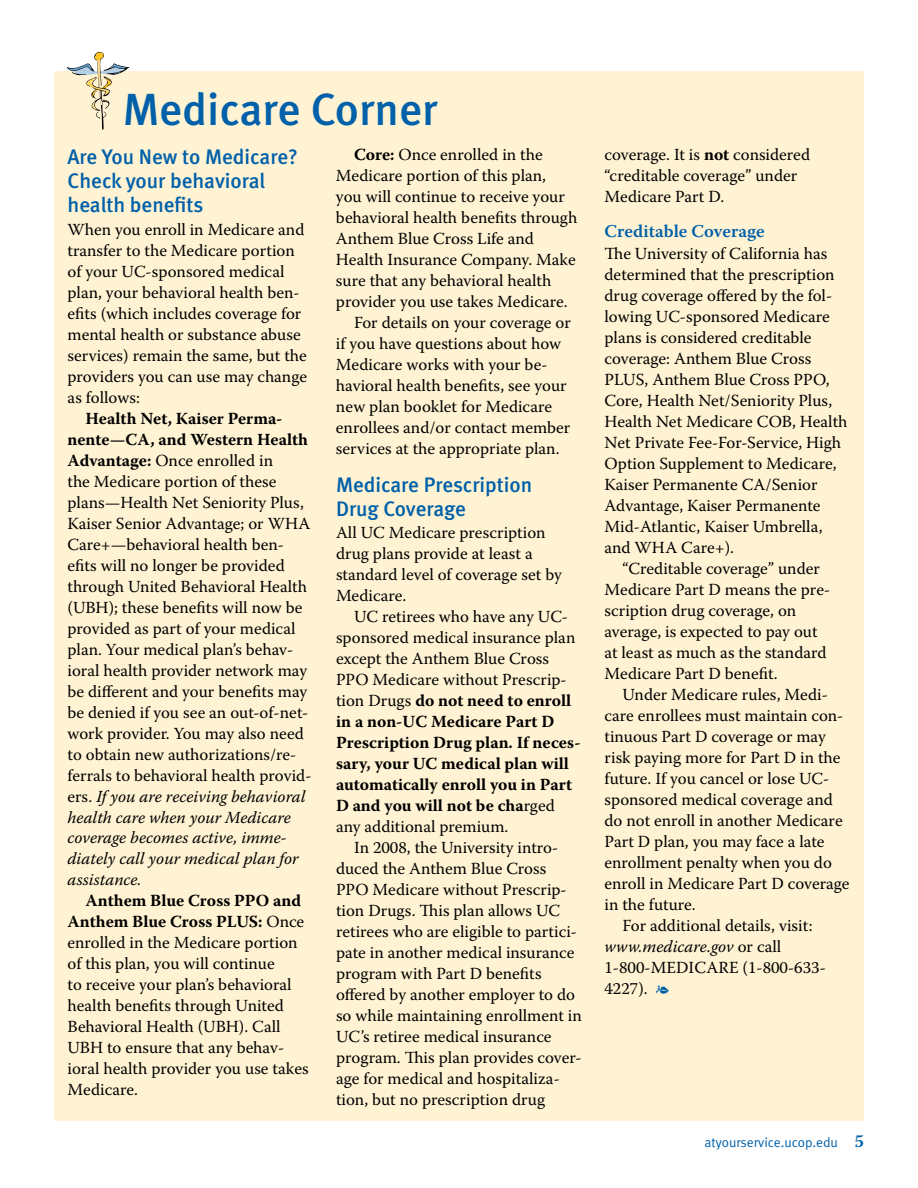
<style>
.page{position:relative;width:918px;height:1188px;background:#fff}
.page>*{position:absolute;margin:0;border:0;box-sizing:border-box;transform-origin:0 0}
.t1{font:45px "Meta Medium LF";color:#0060a9}
.t2{font:21px/24px "Meta Medium LF";color:#0060a9}
.t3{font:600 18px "Warnock Pro";color:#0060a9}
.t4{font:16.8px/21px "Warnock Pro";color:#000}
.t5{font:700 16.8px/21px "Warnock Pro";color:#000}
.t6{font:italic 16.8px "Warnock Pro";color:#000}
.t7{font:13.5px "Meta Normal LF";color:#0060a9}
.s1{font-weight:700}
.s2{font-style:italic}
.s3{font-weight:400}
.s4{font-style:normal}
.s5{color:#0060a9}
.s6{font-family:"Warnock Pro";font-weight:600;font-size:18px}
</style>
<div class="page">
<div style="left:54px;top:71px;width:810px;height:1049px;background:#fff3d3"></div>
<svg style="left:67px;top:52px;width:62px;height:78px"></svg>
<h1 class="t1" style="left:123px;top:83px;width:316px">Medicare Corner</h1>
<p class="t2" style="left:68px;top:145px;width:232px">Are You New to Medicare?<br>Check your behavioral health benefits</p>
<p class="t4" style="left:68px;top:218px;width:241px">When you enroll in Medicare and transfer to the Medicare portion of your UC-sponsored medical plan, your behavioral health ben&shy;efits (which includes coverage for mental health or substance abuse services) remain the same, but the providers you can use may change as follows:</p>
<p class="t4" style="left:68px;top:407px;width:246px;text-indent:18px"><span class="s1">Health Net, Kaiser Perma&shy;nente—CA, and Western Health<br>Advantage:</span> Once enrolled in<br>the Medicare portion of these plans—Health Net Seniority Plus,<br>Kaiser Senior Advantage; or WHA<br>Care+—behavioral health ben&shy;efits will no longer be provided through United Behavioral Health (UBH); these benefits will now be provided as part of your medical plan. Your medical plan’s behav&shy;ioral health provider network may be different and your benefits may be denied if you see an out-of-net&shy;work provider. You may also need to obtain new authorizations/re&shy;ferrals to behavioral health provid&shy;ers. <span class="s2">If you are receiving behavioral health care when your Medicare coverage becomes active, imme&shy;diately call your medical plan for assistance.</span></p>
<p class="t4" style="left:68px;top:890px;width:243px;text-indent:18px"><span class="s1">Anthem Blue Cross PPO and<br>Anthem Blue Cross PLUS:</span> Once enrolled in the Medicare portion of this plan, you will continue<br>to receive your plan’s behavioral health benefits through United<br>Behavioral Health (UBH). Call<br>UBH to ensure that any behav&shy;ioral health provider you use takes<br>Medicare.</p>
<p class="t4" style="left:354px;top:144px;width:190px"><span class="s1">Core:</span> Once enrolled in the</p>
<p class="t4" style="left:336px;top:165px;width:212px">Medicare portion of this plan,</p>
<p class="t4" style="left:336px;top:186px;width:230px">you will continue to receive your</p>
<p class="t4" style="left:336px;top:207px;width:243px">behavioral health benefits through</p>
<p class="t4" style="left:336px;top:228px;width:200px">Anthem Blue Cross Life and</p>
<p class="t4" style="left:336px;top:249px;width:241px">Health Insurance Company. Make</p>
<p class="t4" style="left:336px;top:269px;width:217px">sure that any behavioral health</p>
<p class="t4" style="left:336px;top:290px;width:233px">provider you use takes Medicare.</p>
<p class="t4" style="left:354px;top:311px;width:218px">For details on your coverage or</p>
<p class="t4" style="left:336px;top:332px;width:227px">if you have questions about how</p>
<p class="t4" style="left:336px;top:353px;width:213px">Medicare works with your be-</p>
<p class="t4" style="left:336px;top:374px;width:232px">havioral health benefits, see your</p>
<p class="t4" style="left:336px;top:395px;width:218px">new plan booklet for Medicare</p>
<p class="t4" style="left:336px;top:416px;width:236px">enrollees and/or contact member</p>
<p class="t4" style="left:336px;top:437px;width:225px">services at the appropriate plan.</p>
<p class="t2" style="left:336px;top:472px;width:198px">Medicare Prescription<br>Drug Coverage</p>
<p class="t4" style="left:336px;top:522px;width:227px">All UC Medicare prescription drug plans provide at least a standard level of coverage set by<br>Medicare.</p>
<p class="t5" style="left:336px;top:606px;width:246px;text-indent:18px"><span class="s3">UC retirees who have any UC&shy;sponsored medical insurance plan except the Anthem Blue Cross<br>PPO Medicare without Prescrip&shy;tion Drugs</span> do not need to enroll in a non-UC Medicare Part D<br>Prescription Drug plan. If neces&shy;sary, your UC medical plan will automatically enroll you in Part<br>D and you will not be cha<span class="s3">rged any additional premium.</span></p>
<p class="t4" style="left:336px;top:837px;width:247px;text-indent:18px">In 2008, the University intro&shy;duced the Anthem Blue Cross<br>PPO Medicare without Prescrip&shy;tion Drugs. This plan allows UC retirees who are eligible to partici&shy;pate in another medical insurance program with Part D benefits offered by another employer to do so while maintaining enrollment in<br>UC’s retiree medical insurance program. This plan provides cover&shy;age for medical and hospitaliza&shy;tion, but no prescription drug</p>
<p class="t4" style="left:604px;top:144px;width:207px">coverage. It is <span class="s1">not</span> considered “creditable coverage” under<br>Medicare Part D.</p>
<p class="t3" style="left:604px;top:220px;width:162px">Creditable Coverage</p>
<p class="t4" style="left:604px;top:243px;width:224px">The University of California has</p>
<p class="t4" style="left:604px;top:264px;width:232px">determined that the prescription</p>
<p class="t4" style="left:604px;top:285px;width:229px">drug coverage offered by the fol-</p>
<p class="t4" style="left:604px;top:306px;width:227px">lowing UC-sponsored Medicare</p>
<p class="t4" style="left:604px;top:327px;width:209px">plans is considered creditable</p>
<p class="t4" style="left:604px;top:348px;width:208px">coverage: Anthem Blue Cross</p>
<p class="t4" style="left:604px;top:369px;width:227px">PLUS, Anthem Blue Cross PPO,</p>
<p class="t4" style="left:604px;top:390px;width:229px">Core, Health Net/Seniority Plus,</p>
<p class="t4" style="left:604px;top:411px;width:245px">Health Net Medicare COB, Health</p>
<p class="t4" style="left:604px;top:432px;width:238px">Net Private Fee-For-Service, High</p>
<p class="t4" style="left:604px;top:453px;width:234px">Option Supplement to Medicare,</p>
<p class="t4" style="left:604px;top:474px;width:215px">Kaiser Permanente CA/Senior</p>
<p class="t4" style="left:604px;top:495px;width:217px">Advantage, Kaiser Permanente</p>
<p class="t4" style="left:604px;top:516px;width:220px">Mid-Atlantic, Kaiser Umbrella,</p>
<p class="t4" style="left:604px;top:537px;width:131px">and WHA Care+).</p>
<p class="t4" style="left:623px;top:558px;width:199px">“Creditable coverage” under</p>
<p class="t4" style="left:604px;top:579px;width:227px">Medicare Part D means the pre-</p>
<p class="t4" style="left:604px;top:600px;width:193px">scription drug coverage, on</p>
<p class="t4" style="left:604px;top:621px;width:215px">average, is expected to pay out</p>
<p class="t4" style="left:604px;top:642px;width:224px">at least as much as the standard</p>
<p class="t4" style="left:604px;top:663px;width:175px">Medicare Part D benefit.</p>
<p class="t4" style="left:623px;top:684px;width:207px">Under Medicare rules, Medi-</p>
<p class="t4" style="left:604px;top:705px;width:240px">care enrollees must maintain con-</p>
<p class="t4" style="left:604px;top:726px;width:223px">tinuous Part D coverage or may</p>
<p class="t4" style="left:604px;top:747px;width:237px">risk paying more for Part D in the</p>
<p class="t4" style="left:604px;top:768px;width:226px">future. If you cancel or lose UC-</p>
<p class="t4" style="left:604px;top:789px;width:230px">sponsored medical coverage and</p>
<p class="t4" style="left:604px;top:810px;width:240px">do not enroll in another Medicare</p>
<p class="t4" style="left:604px;top:831px;width:222px">Part D plan, you may face a late</p>
<p class="t4" style="left:604px;top:852px;width:229px">enrollment penalty when you do</p>
<p class="t4" style="left:604px;top:873px;width:247px">enroll in Medicare Part D coverage</p>
<p class="t4" style="left:604px;top:894px;width:93px">in the future.</p>
<p class="t4" style="left:623px;top:915px;width:192px">For additional details, visit:</p>
<p class="t6" style="left:604px;top:936px;width:178px">www.medicare.gov <span class="s4">or call</span></p>
<p class="t4" style="left:604px;top:957px;width:223px">1-800-MEDICARE (1-800-633-</p>
<p class="t4" style="left:604px;top:978px;width:67px">4227). <span class="s5">e</span></p>
<p class="t7" style="left:705px;top:1135px;width:161px">atyourservice.ucop.edu <span class="s6">5</span></p>
</div>
